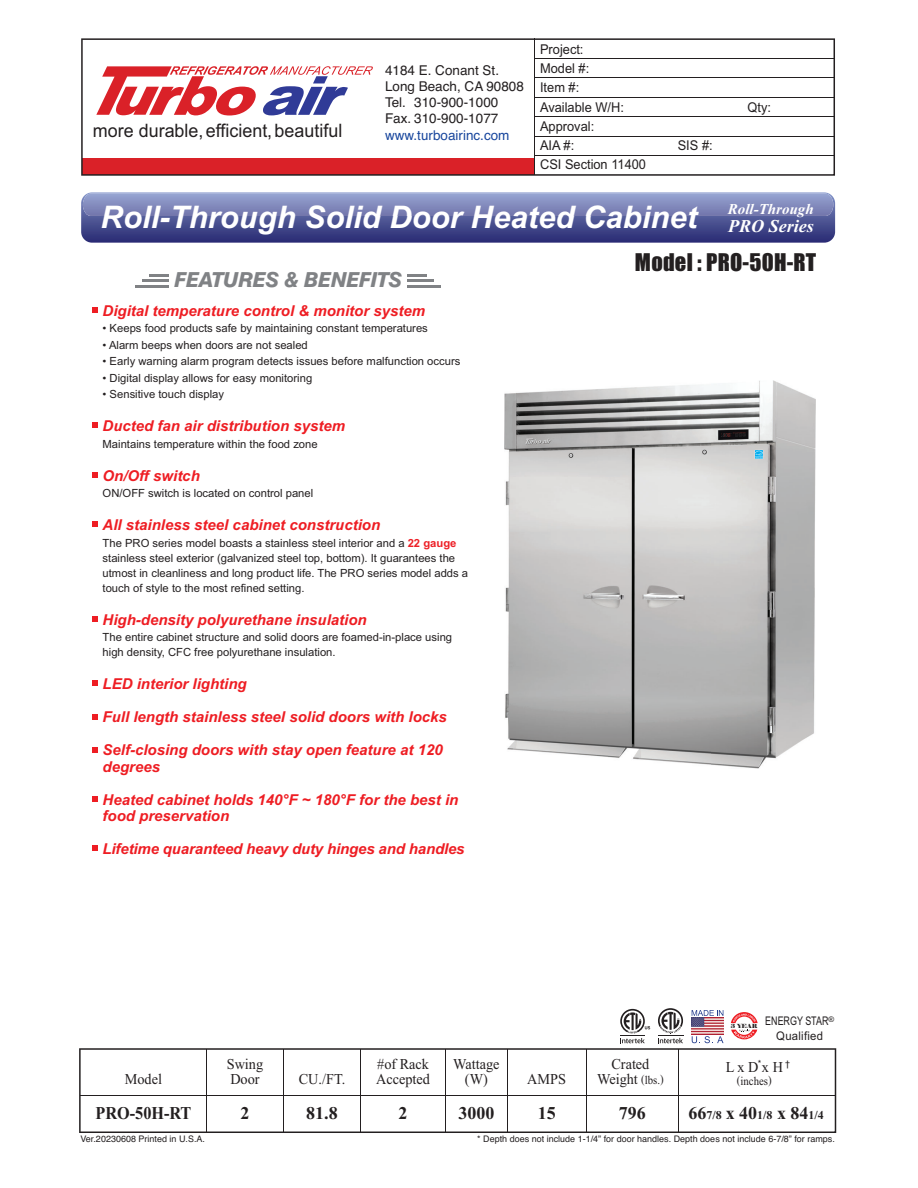
<style>
.page{position:relative;width:918px;height:1188px;background:#fff}
.page>*{position:absolute;margin:0;border:0;box-sizing:border-box;transform-origin:0 0}
.t1{font:italic 700 31.05px "Arial";color:#fff}
.t2{font:22.5px "Impact";letter-spacing:.01em;color:#231f20}
.t3{font:italic 800 20.7px "Swiss 721 BT";letter-spacing:-.025em;color:#808285}
.t4{font:18.45px "Arial";color:#231f20}
.t5{font:700 18px "Times New Roman";color:#231f20}
.t6{font:700 18px "Times New Roman";color:#231f20;scale:.9 1}
.t7{font:italic 700 18px "Times New Roman";color:#fff}
.t8{font:italic 700 15px/16.5px "Arial";color:#ee1d23}
.t9{font:15px/15px "Times New Roman";color:#231f20;scale:.95 1}
.t10{font:italic 700 15px "Times New Roman";color:#fff}
.t11{font:13.5px/19.4px "Arial";color:#231f20;scale:.95 1}
.t12{font:13.5px/16.2px "Helvetica";color:#231f20}
.t13{font:13.5px "Helvetica";color:#18469d}
.t14{font:700 12px "Times New Roman";color:#231f20}
.t15{font:12px "Times New Roman";color:#231f20;scale:.9 1}
.t16{font:11.85px/14.2px "Arial";letter-spacing:.015em;color:#231f20;text-align:center;scale:.75 1}
.t17{font:11.25px/15px "Arial";color:#231f20}
.t18{font:9.9px "Helvetica";color:#231f20;scale:.95 1}
.t19{font:9px "Helvetica";color:#231f20}
.t20{font:5.7px "Elephant";color:#231f20;scale:1.11 1}
.s1{font-weight:700;color:#ed1f26}
.s2{font-size:12px}
.s3{font-size:9px}
.s4{font-size:18px}
</style>
<div class="page">
<svg style="left:81px;top:192px;width:754px;height:51px;background:#5d649f"></svg>
<div style="left:102px;top:205px;width:597px;height:11px;background:#7a80b4"></div>
<svg style="left:79px;top:1048px;width:757px;height:85px"></svg>
<hr style="left:206px;top:1049px;width:1px;height:83px;background:#231f20">
<hr style="left:283px;top:1049px;width:1px;height:83px;background:#231f20">
<hr style="left:360px;top:1049px;width:1px;height:83px;background:#231f20">
<hr style="left:446px;top:1049px;width:1px;height:83px;background:#231f20">
<hr style="left:508px;top:1049px;width:1px;height:83px;background:#231f20">
<hr style="left:586px;top:1049px;width:1px;height:83px;background:#231f20">
<hr style="left:678px;top:1049px;width:1px;height:83px;background:#231f20">
<svg style="left:731px;top:1012px;width:27px;height:27px"></svg>
<svg style="left:658px;top:1008px;width:25px;height:35px"></svg>
<svg style="left:620px;top:1009px;width:30px;height:34px"></svg>
<img style="left:692px;top:1018px;width:31px;height:17px">
<svg style="left:692px;top:1010px;width:31px;height:6px"></svg>
<svg style="left:692px;top:1036px;width:32px;height:7px"></svg>
<svg style="left:149px;top:274px;width:19px;height:2px"></svg>
<hr style="left:142px;top:279px;width:26px;height:2px;background:#808285">
<hr style="left:135px;top:285px;width:33px;height:2px;background:#808285">
<svg style="left:407px;top:274px;width:19px;height:2px"></svg>
<hr style="left:407px;top:279px;width:26px;height:2px;background:#808285">
<hr style="left:407px;top:285px;width:33px;height:2px;background:#808285">
<img style="left:505px;top:380px;width:310px;height:389px">
<svg style="left:92px;top:307px;width:5px;height:6px"></svg>
<svg style="left:92px;top:423px;width:5px;height:5px"></svg>
<svg style="left:92px;top:472px;width:5px;height:5px"></svg>
<svg style="left:92px;top:521px;width:5px;height:6px"></svg>
<svg style="left:92px;top:616px;width:5px;height:5px"></svg>
<svg style="left:92px;top:680px;width:5px;height:6px"></svg>
<svg style="left:92px;top:714px;width:5px;height:5px"></svg>
<svg style="left:92px;top:747px;width:5px;height:5px"></svg>
<svg style="left:92px;top:796px;width:5px;height:6px"></svg>
<svg style="left:92px;top:845px;width:5px;height:6px"></svg>
<svg style="left:81px;top:38px;width:754px;height:138px"></svg>
<hr style="left:534px;top:39px;width:1px;height:136px;background:#231f20">
<svg style="left:96px;top:66px;width:277px;height:49px"></svg>
<svg style="left:755px;top:450px;width:8px;height:9px"></svg>
<p class="t12" style="left:385px;top:63px;width:140px">4184 E. Conant St.<br>Long Beach, CA 90808<br>Tel. 310-900-1000<br>Fax. 310-900-1077</p>
<h3 class="t4" style="left:93px;top:124px;width:251px">more durable,efficient,beautiful</h3>
<p class="t13" style="left:385px;top:130px;width:126px">www.turboairinc.com</p>
<p class="t11" style="left:540px;top:41px;width:113px">Project:<br>Model #:<br>Item #:<br>Available W/H:<br>Approval:<br>AIA #:<br>CSI Section 11400</p>
<p class="t11" style="left:678px;top:137px;width:38px">SIS #:</p>
<p class="t11" style="left:747px;top:98px;width:26px">Qty:</p>
<h3 class="t10" style="left:728px;top:200px;width:87px">Roll-Through</h3>
<h3 class="t7" style="left:728px;top:215px;width:87px">PRO Series</h3>
<h1 class="t1" style="left:101px;top:205px;width:598px">Roll Through Solid Door Heated Cabinet</h1>
<h2 class="t2" style="left:635px;top:250px;width:183px">Model : PRO-50H-RT</h2>
<h1 class="t1" style="left:159px;top:205px;width:12px">-</h1>
<h3 class="t3" style="left:174px;top:273px;width:229px">FEATURES &amp; BENEFITS</h3>
<h3 class="t8" style="left:103px;top:303px;width:324px">Digital temperature control &amp; monitor system</h3>
<p class="t17" style="left:103px;top:322px;width:327px">• Keeps food products safe by maintaining constant temperatures</p>
<p class="t17" style="left:103px;top:338px;width:207px">• Alarm beeps when doors are not sealed</p>
<p class="t17" style="left:103px;top:355px;width:359px">• Early warning alarm program detects issues before malfunction occurs</p>
<p class="t17" style="left:103px;top:371px;width:211px">• Digital display allows for easy monitoring</p>
<p class="t17" style="left:103px;top:388px;width:123px">• Sensitive touch display</p>
<h3 class="t8" style="left:103px;top:419px;width:244px">Ducted fan air distribution system</h3>
<p class="t17" style="left:103px;top:437px;width:217px">Maintains temperature within the food zone</p>
<h3 class="t8" style="left:103px;top:468px;width:99px">On/Off switch</h3>
<p class="t17" style="left:103px;top:487px;width:212px">ON/OFF switch is located on control panel</p>
<h3 class="t8" style="left:103px;top:518px;width:279px">All stainless steel cabinet construction</h3>
<p class="t17" style="left:103px;top:536px;width:367px">The PRO series model boasts a stainless steel interior and a <span class="s1">22 gauge </span>stainless steel exterior (galvanized steel top, bottom). It guarantees the utmost in cleanliness and long product life. The PRO series model adds a touch of style to the most refined setting.</p>
<h3 class="t8" style="left:103px;top:612px;width:266px">High-density polyurethane insulation</h3>
<p class="t17" style="left:103px;top:631px;width:351px">The entire cabinet structure and solid doors are foamed-in-place using high density, CFC free polyurethane insulation.</p>
<h3 class="t8" style="left:103px;top:677px;width:146px">LED interior lighting</h3>
<h3 class="t8" style="left:103px;top:710px;width:346px">Full length stainless steel solid doors with locks</h3>
<h3 class="t8" style="left:103px;top:743px;width:342px">Self-closing doors with stay open feature at 120 degrees</h3>
<h3 class="t8" style="left:103px;top:792px;width:357px">Heated cabinet holds 140°F ~ 180°F for the best in food preservation</h3>
<h3 class="t8" style="left:103px;top:842px;width:364px">Lifetime quaranteed heavy duty hinges and handles</h3>
<h3 class="t9" style="left:125px;top:1073px;width:41px">Model</h3>
<h3 class="t9" style="left:227px;top:1058px;width:40px">Swing<br>Door</h3>
<h3 class="t9" style="left:299px;top:1073px;width:50px">CU./FT.</h3>
<h3 class="t9" style="left:376px;top:1058px;width:58px">#of Rack<br>Accepted</h3>
<h3 class="t9" style="left:453px;top:1058px;width:50px;text-align:center">Wattage (W)</h3>
<h3 class="t9" style="left:527px;top:1073px;width:42px">AMPS</h3>
<p class="t20" style="left:731px;top:1023px;width:25px">3 YEAR</p>
<p class="t16" style="left:765px;top:1015px;width:93px">ENERGY STAR<sup>®<br></sup>Qualified</p>
<h3 class="t9" style="left:597px;top:1058px;width:72px;text-align:center">Crated<br>Weight <span class="s2">(lbs.)</span></h3>
<h3 class="t9" style="left:726px;top:1061px;width:62px">L x D x H</h3>
<p class="t18" style="left:758px;top:1060px;width:35px">* <span class="s3">†</span></p>
<p class="t15" style="left:737px;top:1077px;width:40px">(inches)</p>
<h3 class="t6" style="left:96px;top:1103px;width:108px">PRO-50H-RT</h3>
<h3 class="t5" style="left:240px;top:1103px;width:10px">2</h3>
<h3 class="t5" style="left:306px;top:1103px;width:33px">81.8</h3>
<h3 class="t5" style="left:399px;top:1103px;width:10px">2</h3>
<h3 class="t5" style="left:458px;top:1103px;width:37px">3000</h3>
<h3 class="t5" style="left:538px;top:1103px;width:19px">15</h3>
<h3 class="t5" style="left:619px;top:1103px;width:28px">796</h3>
<p class="t14" style="left:689px;top:1108px;width:137px"><span class="s4">66</span>7/8 <span class="s4">x 40</span>1/8 <span class="s4">x 84</span>1/4</p>
<p class="t19" style="left:80px;top:1135px;width:126px">Ver.20230608 Printed in U.S.A.</p>
<p class="t19" style="left:477px;top:1135px;width:359px">* Depth does not include 1-1/4” for door handles. Depth does not include 6-7/8” for ramps.</p>
</div>
